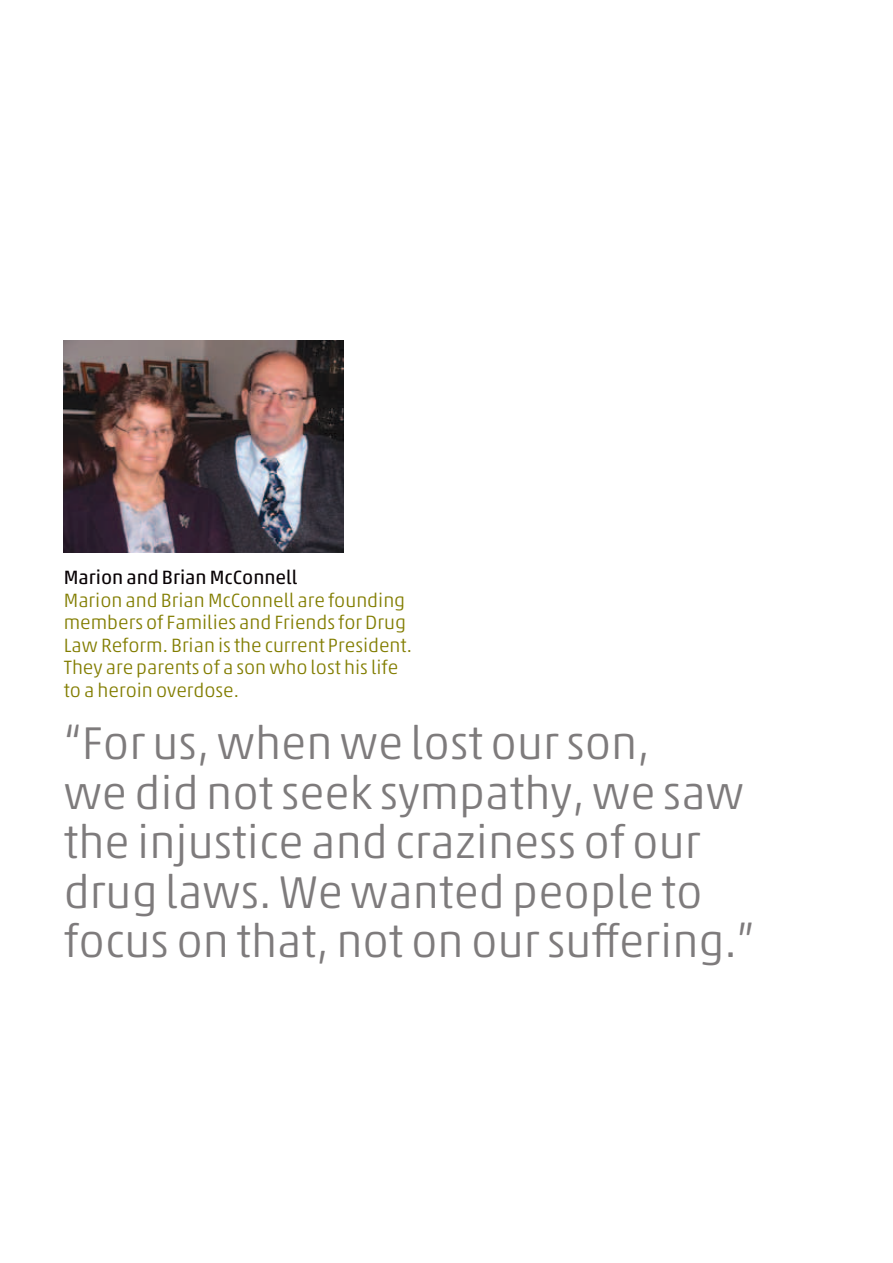
<style>
.page{position:relative;width:893px;height:1263px;background:#fff}
.page>*{position:absolute;margin:0;border:0;box-sizing:border-box;transform-origin:0 0}
.t1{font:300 46.5px/49.5px "Akko Pro";color:#7e7b7c}
.t2{font:300 19.5px/22.5px "Akko Pro";color:#827d00}
.t3{font:19.5px "Akko Pro";color:#090305}
</style>
<div class="page">
<img style="left:63px;top:340px;width:281px;height:213px">
<p class="t3" style="left:64px;top:566px;width:235px">Marion and Brian McConnell</p>
<p class="t2" style="left:64px;top:589px;width:350px">Marion and Brian McConnell are founding members of Families and Friends for Drug Law Reform. Brian is the current President.<br>They are parents of a son who lost his life to a heroin overdose.</p>
<h1 class="t1" style="left:64px;top:718px;width:693px">“For us, when we lost our son,<br>we did not seek sympathy, we saw the injustice and craziness of our drug laws. We wanted people to focus on that, not on our suffering.”</h1>
</div>
